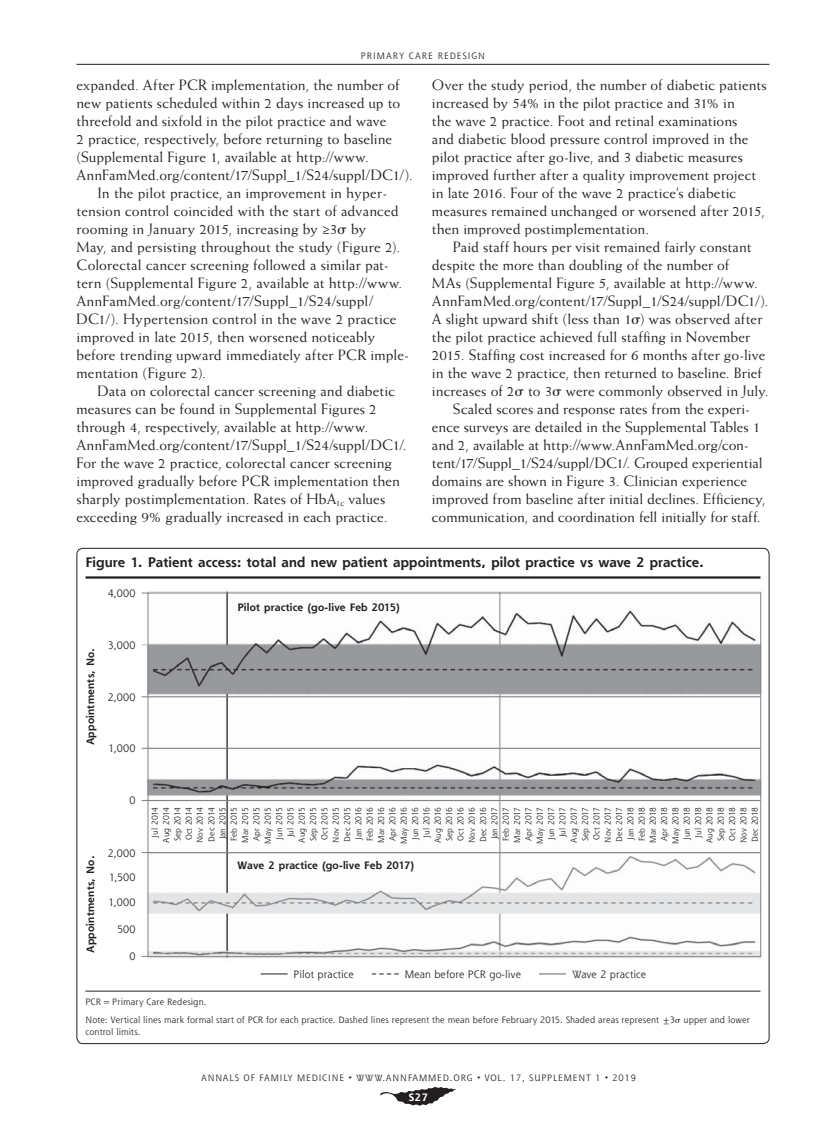
<style>
.page{position:relative;width:837px;height:1134px;background:#fff}
.page>*{position:absolute;margin:0;border:0;box-sizing:border-box;transform-origin:0 0}
.t1{font:15px/18px "Weiss Std";letter-spacing:.005em;color:#231f20}
.t2{font:700 13.5px "Shannon Std";letter-spacing:.005em;color:#231f20}
.t3{font:700 10.5px "Shannon Std";letter-spacing:.01em;color:#231f20}
.t4{font:10.5px "Shannon Std";letter-spacing:.015em;color:#231f20}
.t5{font:700 10.5px "Shannon Std";color:#fff}
.t6{font:9px/18px "Shannon Std";letter-spacing:.02em;color:#231f20}
.t7{font:9px "Shannon Std";letter-spacing:.1em;color:#231f20}
.t8{font:9px "Shannon Std";letter-spacing:.115em;color:#231f20}
.t9{font:8.25px/11.2px "Shannon Std";letter-spacing:.005em;color:#231f20;text-align:right}
.s1{font-family:"Universal Std Greekw Math Pi"}
</style>
<div class="page">
<hr style="left:76px;top:64px;width:694px;height:1px;background:#231f20">
<svg style="left:380px;top:1087px;width:77px;height:19px"></svg>
<hr style="left:86px;top:576px;width:674px;height:3px;background:#231f20">
<hr style="left:86px;top:991px;width:674px;height:1px;background:#231f20">
<img style="left:144px;top:591px;width:618px;height:368px">
<hr style="left:760px;top:593px;width:1px;height:363px;background:#808285">
<hr style="left:142px;top:593px;width:619px;height:1px;background:#808285">
<hr style="left:148px;top:593px;width:1px;height:363px;background:#808285">
<hr style="left:142px;top:956px;width:619px;height:1px;background:#808285">
<hr style="left:142px;top:852px;width:619px;height:1px;background:#808285">
<hr style="left:142px;top:800px;width:619px;height:1px;background:#808285">
<hr style="left:142px;top:748px;width:619px;height:1px;background:#808285">
<hr style="left:142px;top:696px;width:619px;height:1px;background:#808285">
<svg style="left:261px;top:974px;width:27px;height:1px"></svg>
<svg style="left:372px;top:974px;width:27px;height:1px"></svg>
<svg style="left:539px;top:974px;width:27px;height:1px"></svg>
<p class="t8" style="left:361px;top:51px;width:126px">PRIMARY CARE REDESIGN</p>
<p class="t1" style="left:76px;top:76px;width:325px">expanded. After PCR implementation, the number of</p>
<p class="t1" style="left:76px;top:94px;width:325px">new patients scheduled within 2 days increased up to</p>
<p class="t1" style="left:76px;top:112px;width:311px">threefold and sixfold in the pilot practice and wave</p>
<p class="t1" style="left:76px;top:130px;width:317px">2 practice, respectively, before returning to baseline</p>
<p class="t1" style="left:76px;top:148px;width:294px">(Supplemental Figure 1, available at http://www.</p>
<p class="t1" style="left:76px;top:166px;width:338px">AnnFamMed.org/content/17/Suppl_1/S24/suppl/DC1/).</p>
<p class="t1" style="left:98px;top:184px;width:291px">In the pilot practice, an improvement in hyper-</p>
<p class="t1" style="left:76px;top:202px;width:324px">tension control coincided with the start of advanced</p>
<p class="t1" style="left:76px;top:220px;width:291px">rooming in January 2015, increasing by ≥3<span class="s1">σ</span> by</p>
<p class="t1" style="left:76px;top:238px;width:325px">May, and persisting throughout the study (Figure 2).</p>
<p class="t1" style="left:76px;top:256px;width:314px">Colorectal cancer screening followed a similar pat-</p>
<p class="t1" style="left:76px;top:274px;width:327px">tern (Supplemental Figure 2, available at http://www.</p>
<p class="t1" style="left:76px;top:292px;width:298px">AnnFamMed.org/content/17/Suppl_1/S24/suppl/</p>
<p class="t1" style="left:76px;top:310px;width:321px">DC1/). Hypertension control in the wave 2 practice</p>
<p class="t1" style="left:76px;top:328px;width:300px">improved in late 2015, then worsened noticeably</p>
<p class="t1" style="left:76px;top:346px;width:334px">before trending upward immediately after PCR imple-</p>
<p class="t1" style="left:76px;top:364px;width:131px">mentation (Figure 2).</p>
<p class="t1" style="left:98px;top:382px;width:299px">Data on colorectal cancer screening and diabetic</p>
<p class="t1" style="left:76px;top:400px;width:302px">measures can be found in Supplemental Figures 2</p>
<p class="t1" style="left:76px;top:418px;width:293px">through 4, respectively, available at http://www.</p>
<p class="t1" style="left:76px;top:436px;width:331px">AnnFamMed.org/content/17/Suppl_1/S24/suppl/DC1/.</p>
<p class="t1" style="left:76px;top:454px;width:317px">For the wave 2 practice, colorectal cancer screening</p>
<p class="t1" style="left:76px;top:472px;width:325px">improved gradually before PCR implementation then</p>
<p class="t1" style="left:76px;top:490px;width:310px">sharply postimplementation. Rates of HbA<sub>1c</sub> values</p>
<p class="t1" style="left:76px;top:508px;width:312px">exceeding 9% gradually increased in each practice.</p>
<p class="t1" style="left:432px;top:76px;width:336px">Over the study period, the number of diabetic patients increased by 54% in the pilot practice and 31% in<br>the wave 2 practice. Foot and retinal examinations<br>and diabetic blood pressure control improved in the pilot practice after go-live, and 3 diabetic measures improved further after a quality improvement project in late 2016. Four of the wave 2 practice’s diabetic measures remained unchanged or worsened after 2015, then improved postimplementation.</p>
<p class="t1" style="left:453px;top:238px;width:300px">Paid staff hours per visit remained fairly constant</p>
<p class="t1" style="left:432px;top:256px;width:299px">despite the more than doubling of the number of</p>
<p class="t1" style="left:432px;top:274px;width:327px">MAs (Supplemental Figure 5, available at http://www.</p>
<p class="t1" style="left:432px;top:292px;width:338px">AnnFamMed.org/content/17/Suppl_1/S24/suppl/DC1/).</p>
<p class="t1" style="left:432px;top:310px;width:332px">A slight upward shift (less than 1<span class="s1">σ</span>) was observed after</p>
<p class="t1" style="left:432px;top:328px;width:320px">the pilot practice achieved full staffing in November</p>
<p class="t1" style="left:432px;top:346px;width:335px">2015. Staffing cost increased for 6 months after go-live</p>
<p class="t1" style="left:432px;top:364px;width:331px">in the wave 2 practice, then returned to baseline. Brief</p>
<p class="t1" style="left:432px;top:382px;width:338px">increases of 2<span class="s1">σ</span> to 3<span class="s1">σ</span> were commonly observed in July.</p>
<p class="t1" style="left:453px;top:400px;width:299px">Scaled scores and response rates from the experi-</p>
<p class="t1" style="left:432px;top:418px;width:330px">ence surveys are detailed in the Supplemental Tables 1</p>
<p class="t1" style="left:432px;top:436px;width:318px">and 2, available at http://www.AnnFamMed.org/con-</p>
<p class="t1" style="left:432px;top:454px;width:332px">tent/17/Suppl_1/S24/suppl/DC1/. Grouped experiential</p>
<p class="t1" style="left:432px;top:472px;width:317px">domains are shown in Figure 3. Clinician experience</p>
<p class="t1" style="left:432px;top:490px;width:335px">improved from baseline after initial declines. Efficiency,</p>
<p class="t1" style="left:432px;top:508px;width:330px">communication, and coordination fell initially for staff.</p>
<p class="t2" style="left:86px;top:554px;width:620px">Figure 1. Patient access: total and new patient appointments, pilot practice vs wave 2 practice.</p>
<p class="t4" style="left:108px;top:586px;width:29px">4,000</p>
<p class="t3" style="left:84px;top:745px;width:99px;rotate:-90deg">Appointments, No.</p>
<p class="t4" style="left:108px;top:638px;width:29px">3,000</p>
<p class="t4" style="left:108px;top:690px;width:29px">2,000</p>
<p class="t4" style="left:108px;top:742px;width:29px">1,000</p>
<p class="t3" style="left:238px;top:600px;width:164px">Pilot practice (go-live Feb 2015)</p>
<p class="t4" style="left:130px;top:794px;width:8px">0</p>
<p class="t9" style="left:149px;top:844px;width:39px;rotate:-90deg">Jul 2014<br>Aug 2014<br>Sep 2014<br>Oct 2014<br>Nov 2014<br>Dec 2014<br>Jan 2015<br>Feb 2015<br>Mar 2015<br>Apr 2015<br>May 2015<br>Jun 2015<br>Jul 2015<br>Aug 2015<br>Sep 2015<br>Oct 2015<br>Nov 2015<br>Dec 2015<br>Jan 2016<br>Feb 2016<br>Mar 2016<br>Apr 2016<br>May 2016<br>Jun 2016<br>Jul 2016<br>Aug 2016<br>Sep 2016<br>Oct 2016<br>Nov 2016<br>Dec 2016<br>Jan 2017<br>Feb 2017<br>Mar 2017<br>Apr 2017<br>May 2017<br>Jun 2017<br>Jul 2017<br>Aug 2017<br>Sep 2017<br>Oct 2017<br>Nov 2017<br>Dec 2017<br>Jan 2018<br>Feb 2018<br>Mar 2018<br>Apr 2018<br>May 2018<br>Jun 2018<br>Jul 2018<br>Aug 2018<br>Sep 2018<br>Oct 2018<br>Nov 2018<br>Dec 2018</p>
<p class="t4" style="left:108px;top:846px;width:29px">2,000</p>
<p class="t4" style="left:109px;top:871px;width:28px">1,500</p>
<p class="t4" style="left:108px;top:896px;width:29px">1,000</p>
<p class="t4" style="left:117px;top:923px;width:20px">500</p>
<p class="t4" style="left:130px;top:950px;width:8px">0</p>
<p class="t3" style="left:84px;top:953px;width:99px;rotate:-90deg">Appointments, No.</p>
<p class="t3" style="left:238px;top:859px;width:178px">Wave 2 practice (go-live Feb 2017)</p>
<p class="t4" style="left:294px;top:968px;width:62px">Pilot practice</p>
<p class="t4" style="left:405px;top:968px;width:118px">Mean before PCR go-live</p>
<p class="t4" style="left:572px;top:968px;width:76px">Wave 2 practice</p>
<p class="t6" style="left:86px;top:993px;width:666px">PCR=Primary Care Redesign.<br>Note: Vertical lines mark formal start of PCR for each practice. Dashed lines represent the mean before February 2015. Shaded areas represent ±3<span class="s1">σ</span> upper and lower</p>
<p class="t6" style="left:86px;top:1023px;width:57px">control limits.</p>
<p class="t7" style="left:201px;top:1072px;width:436px">ANNALS OF FAMILY MEDICINE ✦ WWW.ANNFAMMED.ORG ✦ VOL. 17, SUPPLEMENT 1 ✦ 2019</p>
<p class="t5" style="left:409px;top:1090px;width:21px">S27</p>
</div>
